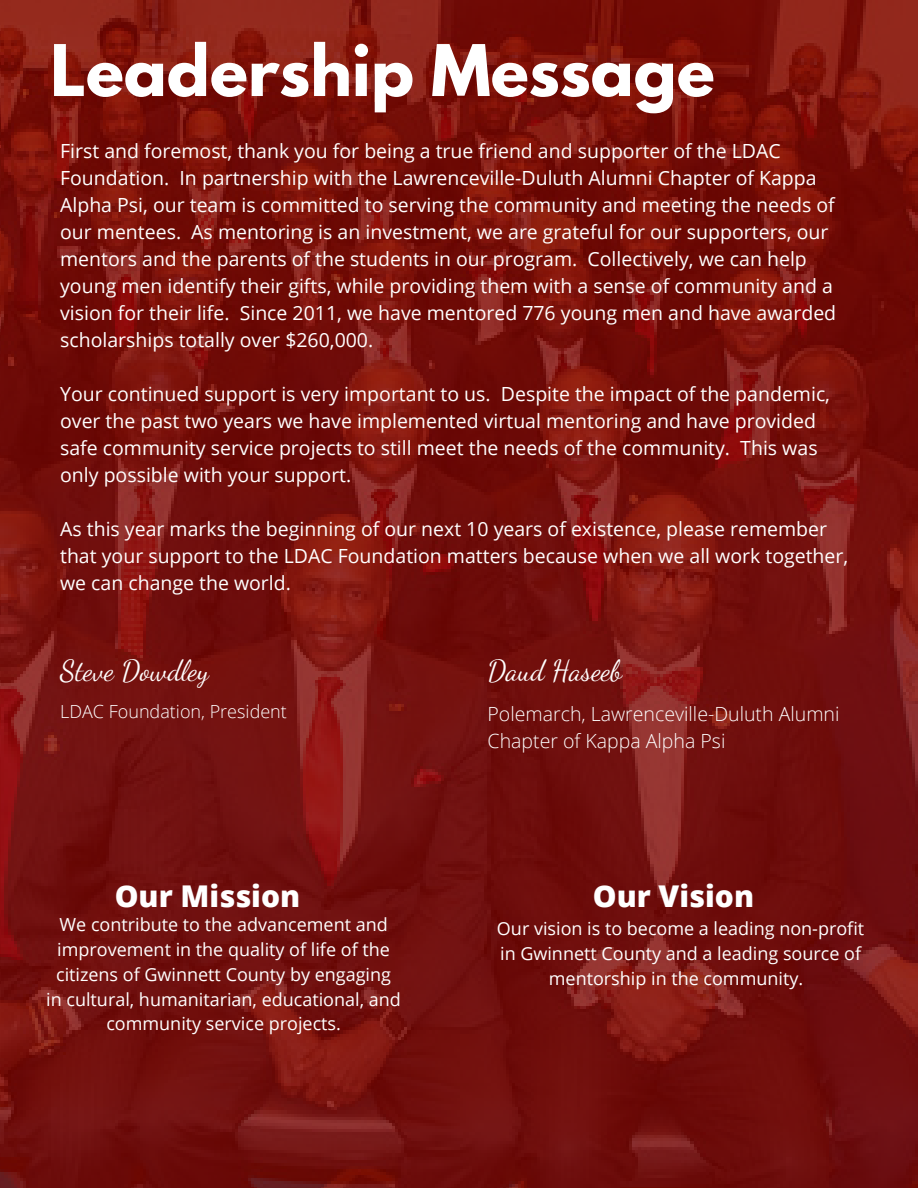
<style>
.page{position:relative;width:918px;height:1188px;background:#fff}
.page>*{position:absolute;margin:0;border:0;box-sizing:border-box;transform-origin:0 0}
.t1{font:700 63px "League Spartan";color:#fff}
.t2{font:800 30px "Open Sans";color:#fff}
.t3{font:28.5px "Dancing Script";color:#fff}
.t4{font:19.5px/27px "Open Sans";color:#fff}
.t5{font:300 19.5px/27px "Open Sans";color:#fff}
.t6{font:18px/24.8px "Open Sans";color:#fff;text-align:center}
.t7{font:300 18px "Open Sans";color:#fff}
</style>
<div class="page">
<img style="left:0;top:0;width:918px;height:1188px">
<p class="t1" style="left:50px;top:39px;width:666px">Leadership Message</p>
<p class="t4" style="left:60px;top:137px;width:778px">First and foremost, thank you for being a true friend and supporter of the LDAC Foundation. In partnership with the Lawrenceville-Duluth Alumni Chapter of Kappa Alpha Psi, our team is committed to serving the community and meeting the needs of our mentees. As mentoring is an investment, we are grateful for our supporters, our mentors and the parents of the students in our program. Collectively, we can help young men identify their gifts, while providing them with a sense of community and a vision for their life. Since 2011, we have mentored 776 young men and have awarded scholarships totally over $260,000.</p>
<p class="t4" style="left:60px;top:380px;width:771px">Your continued support is very important to us. Despite the impact of the pandemic, over the past two years we have implemented virtual mentoring and have provided safe community service projects to still meet the needs of the community. This was only possible with your support.</p>
<p class="t4" style="left:60px;top:515px;width:790px">As this year marks the beginning of our next 10 years of existence, please remember that your support to the LDAC Foundation matters because when we all work together, we can change the world.</p>
<p class="t3" style="left:60px;top:654px;width:150px">Steve Dowdley</p>
<p class="t7" style="left:60px;top:699px;width:228px">LDAC Foundation, President</p>
<p class="t3" style="left:488px;top:654px;width:136px">Daud Haseeb</p>
<p class="t5" style="left:488px;top:699px;width:353px">Polemarch, Lawrenceville-Duluth Alumni<br>Chapter of Kappa Alpha Psi</p>
<p class="t2" style="left:115px;top:875px;width:187px">Our Mission</p>
<p class="t2" style="left:593px;top:875px;width:163px">Our Vision</p>
<p class="t6" style="left:56px;top:912px;width:336px;text-align:left">We contribute to the advancement and improvement in the quality of life of the citizens of Gwinnett County by engaging</p>
<p class="t6" style="left:46px;top:986px;width:356px">in cultural, humanitarian, educational, and community service projects.</p>
<p class="t6" style="left:497px;top:916px;width:369px">Our vision is to become a leading non-profit in Gwinnett County and a leading source of mentorship in the community.</p>
</div>
